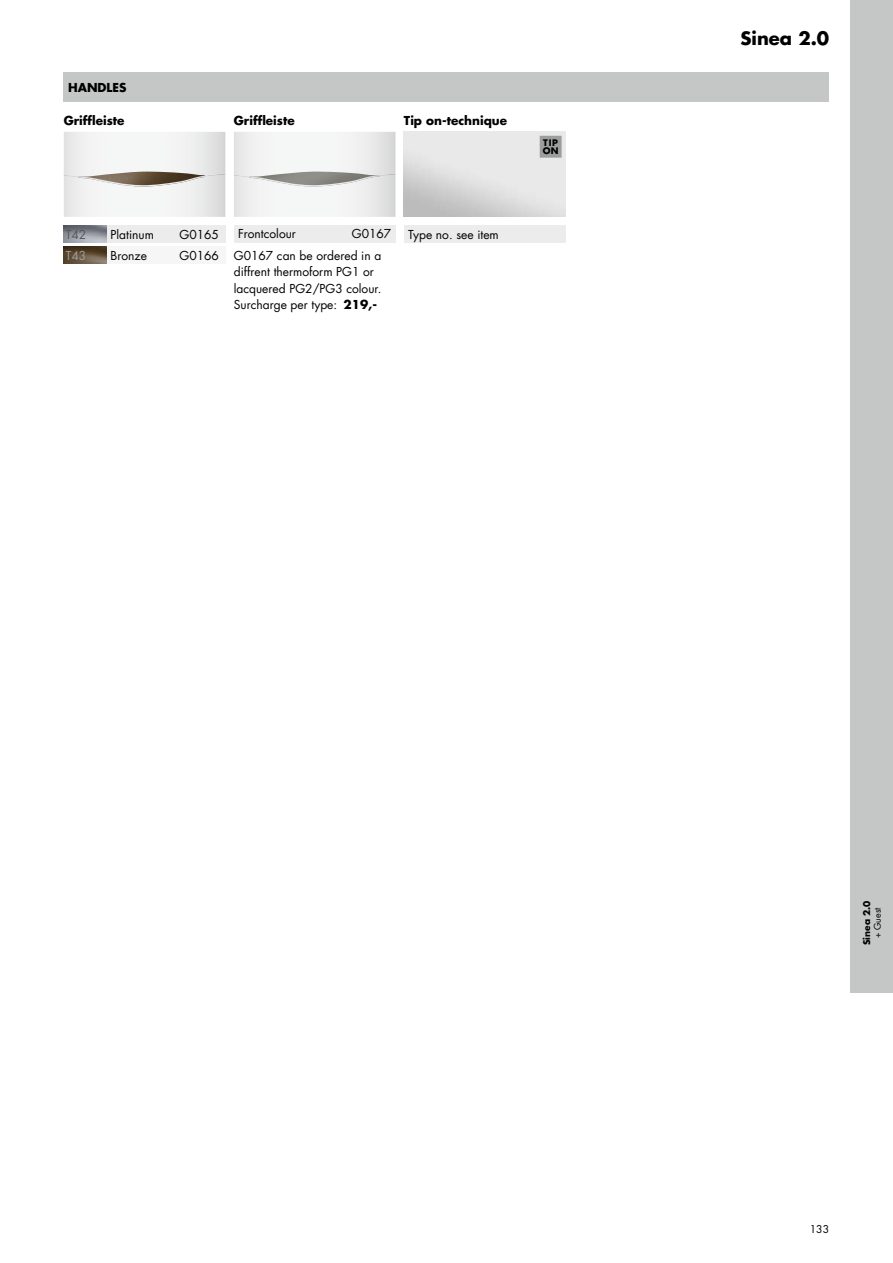
<style>
.page{position:relative;width:893px;height:1263px;background:#fff}
.page>*{position:absolute;margin:0;border:0;box-sizing:border-box;transform-origin:0 0}
.t1{font:700 18px "Futura Std";color:#000}
.t2{font:12px/16.5px "Futura Std";color:#000}
.t3{font:700 12px "Futura Std";color:#000}
.t4{font:12px "Futura Std";color:#9c9d9d}
.t5{font:12px "Futura Std";color:#565656}
.t6{font:10.5px "Futura Std";color:#000}
.t7{font:700 9px "Futura Std";color:#000}
.t8{font:9px "Futura Std";color:#000}
.t9{font:700 8.85px/7.8px "Futura Std";color:#000}
</style>
<div class="page">
<div style="left:850px;top:0;width:43px;height:993px;background:#c5c6c6"></div>
<div style="left:64px;top:72px;width:765px;height:30px;background:#c5c6c6"></div>
<svg style="left:64px;top:132px;width:161px;height:85px"></svg>
<div style="left:64px;top:247px;width:161px;height:17px;background:#f6f6f6"></div>
<img style="left:64px;top:247px;width:42px;height:17px">
<div style="left:64px;top:225px;width:161px;height:17px;background:#ececed"></div>
<img style="left:64px;top:225px;width:42px;height:17px">
<svg style="left:234px;top:132px;width:161px;height:85px"></svg>
<div style="left:234px;top:225px;width:161px;height:17px;background:#ececed"></div>
<div style="left:540px;top:136px;width:21px;height:21px;background:#9c9d9d"></div>
<div style="left:404px;top:225px;width:162px;height:17px;background:#ececed"></div>
<p class="t3" style="left:68px;top:80px;width:60px">HANDLES</p>
<p class="t3" style="left:64px;top:112px;width:62px">Griffleiste</p>
<p class="t3" style="left:234px;top:112px;width:62px">Griffleiste</p>
<p class="t3" style="left:404px;top:112px;width:105px">Tip on-technique</p>
<p class="t5" style="left:66px;top:227px;width:22px">T42</p>
<p class="t2" style="left:111px;top:226px;width:45px">Platinum</p>
<p class="t2" style="left:180px;top:226px;width:41px">G0165</p>
<p class="t2" style="left:238px;top:226px;width:59px">Frontcolour</p>
<p class="t2" style="left:234px;top:224px;width:159px;line-height:21.3px;text-indent:118px">G0167<br>G0167 can be ordered in a</p>
<p class="t2" style="left:234px;top:264px;width:149px">diffrent thermoform PG1 or lacquered PG2/PG3 colour.<br>Surcharge per type:</p>
<p class="t4" style="left:66px;top:248px;width:22px">T43</p>
<p class="t2" style="left:111px;top:248px;width:38px">Bronze</p>
<p class="t2" style="left:180px;top:248px;width:41px">G0166</p>
<p class="t3" style="left:344px;top:297px;width:35px">219,-</p>
<p class="t2" style="left:408px;top:226px;width:92px">Type no. see item</p>
<p class="t9" style="left:543px;top:139px;width:17px">TIP<br>ON</p>
<h1 class="t1" style="left:740px;top:26px;width:90px">Sinea 2.0</h1>
<p class="t7" style="left:861px;top:945px;width:46px;rotate:-90deg">Sinea 2.0</p>
<p class="t8" style="left:872px;top:938px;width:32px;rotate:-90deg">+ Guest</p>
<p class="t6" style="left:810px;top:1223px;width:21px">133</p>
</div>
